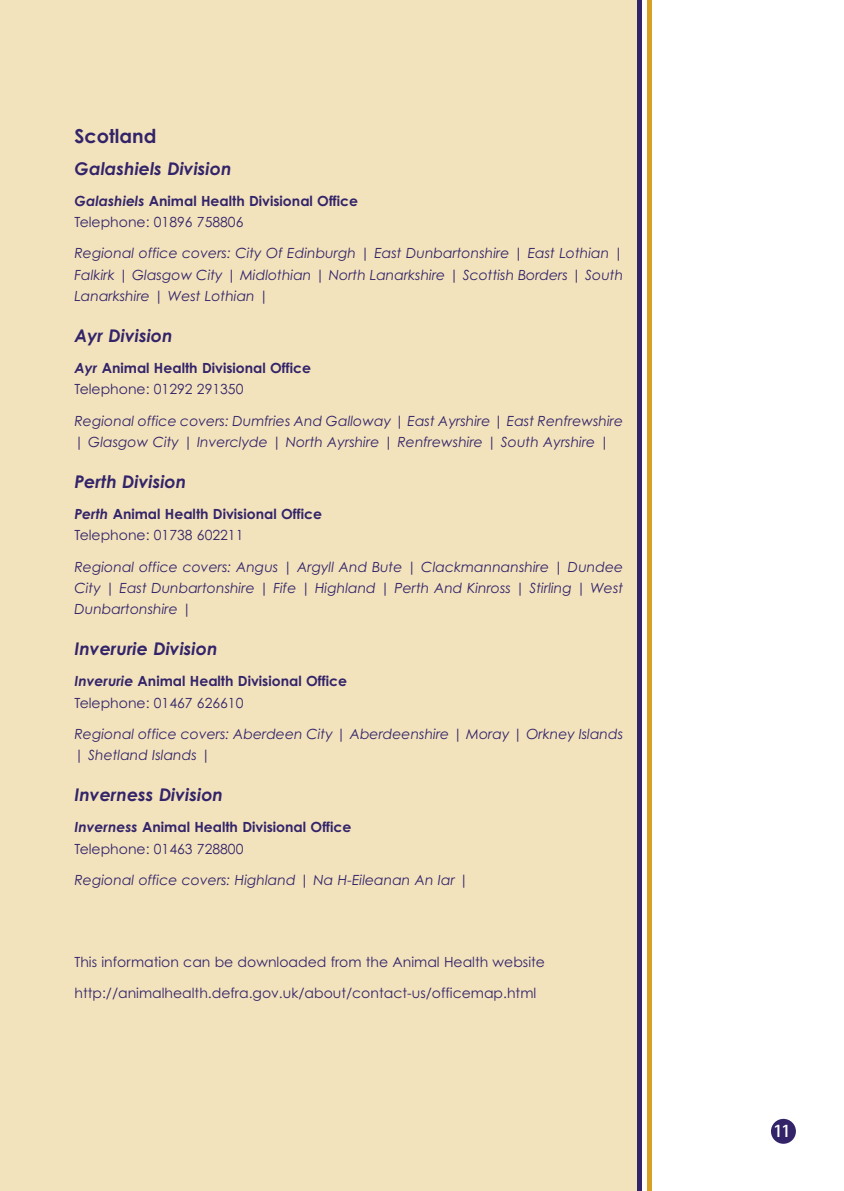
<style>
.page{position:relative;width:844px;height:1191px;background:#fff}
.page>*{position:absolute;margin:0;border:0;box-sizing:border-box;transform-origin:0 0}
.t1{font:700 19.25px "Century Gothic";color:#33246a}
.t2{font:700 19.25px "Rotis Sans Serif";color:#fff}
.t3{font:italic 700 17.5px "Century Gothic";color:#33246a}
.t4{font:italic 14px/21.2px "Century Gothic";color:#33246a;text-align:justify}
.t5{font:700 14px/21.2px "Century Gothic";color:#33246a}
.t6{font:14px "Century Gothic";color:#33246a}
.s1{font-style:italic}
.s2{font-weight:400}
</style>
<div class="page">
<div style="left:0;top:0;width:637px;height:1191px;background:#f3e3bd"></div>
<div style="left:646px;top:0;width:5px;height:1191px;background:#d7a124"></div>
<div style="left:636px;top:0;width:5px;height:1191px;background:#33246a"></div>
<div style="left:770px;top:1118px;width:25px;height:25px;background:#33246a;border-radius:50%"></div>
<h1 class="t1" style="left:74px;top:126px;width:84px">Scotland</h1>
<p class="t3" style="left:74px;top:158px;width:158px">Galashiels Division</p>
<p class="t5" style="left:74px;top:190px;width:285px"><span class="s1">Galashiels</span> Animal Health Divisional Office<br><span class="s2">Telephone: 01896 758806</span></p>
<p class="t4" style="left:74px;top:243px;width:550px">Regional office covers: City Of Edinburgh | East Dunbartonshire | East Lothian | Falkirk | Glasgow City | Midlothian | North Lanarkshire | Scottish Borders | South Lanarkshire | West Lothian |</p>
<p class="t3" style="left:74px;top:326px;width:100px">Ayr Division</p>
<p class="t5" style="left:74px;top:358px;width:238px"><span class="s1">Ayr</span> Animal Health Divisional Office<br><span class="s2">Telephone: 01292 291350</span></p>
<p class="t4" style="left:74px;top:410px;width:550px">Regional office covers: Dumfries And Galloway | East Ayrshire | East Renfrewshire | Glasgow City | Inverclyde | North Ayrshire | Renfrewshire | South Ayrshire |</p>
<p class="t3" style="left:74px;top:471px;width:113px">Perth Division</p>
<p class="t5" style="left:74px;top:504px;width:249px"><span class="s1">Perth</span> Animal Health Divisional Office<br><span class="s2">Telephone: 01738 602211</span></p>
<p class="t4" style="left:74px;top:556px;width:550px">Regional office covers: Angus | Argyll And Bute | Clackmannanshire | Dundee City | East Dunbartonshire | Fife | Highland | Perth And Kinross | Stirling | West Dunbartonshire |</p>
<p class="t3" style="left:74px;top:639px;width:144px">Inverurie Division</p>
<p class="t5" style="left:74px;top:671px;width:274px"><span class="s1">Inverurie</span> Animal Health Divisional Office<br><span class="s2">Telephone: 01467 626610</span></p>
<p class="t4" style="left:74px;top:723px;width:550px">Regional office covers: Aberdeen City | Aberdeenshire | Moray | Orkney Islands | Shetland Islands |</p>
<p class="t3" style="left:74px;top:785px;width:150px">Inverness Division</p>
<p class="t5" style="left:74px;top:817px;width:278px"><span class="s1">Inverness</span> Animal Health Divisional Office<br><span class="s2">Telephone: 01463 728800</span></p>
<p class="t4" style="left:74px;top:869px;width:395px">Regional office covers: Highland | Na H-Eileanan An Iar |</p>
<p class="t6" style="left:74px;top:954px;width:472px">This information can be downloaded from the Animal Health website</p>
<p class="t6" style="left:74px;top:985px;width:463px">http://animalhealth.defra.gov.uk/about/contact-us/officemap.html</p>
<h1 class="t2" style="left:772px;top:1123px;width:20px">11</h1>
</div>
